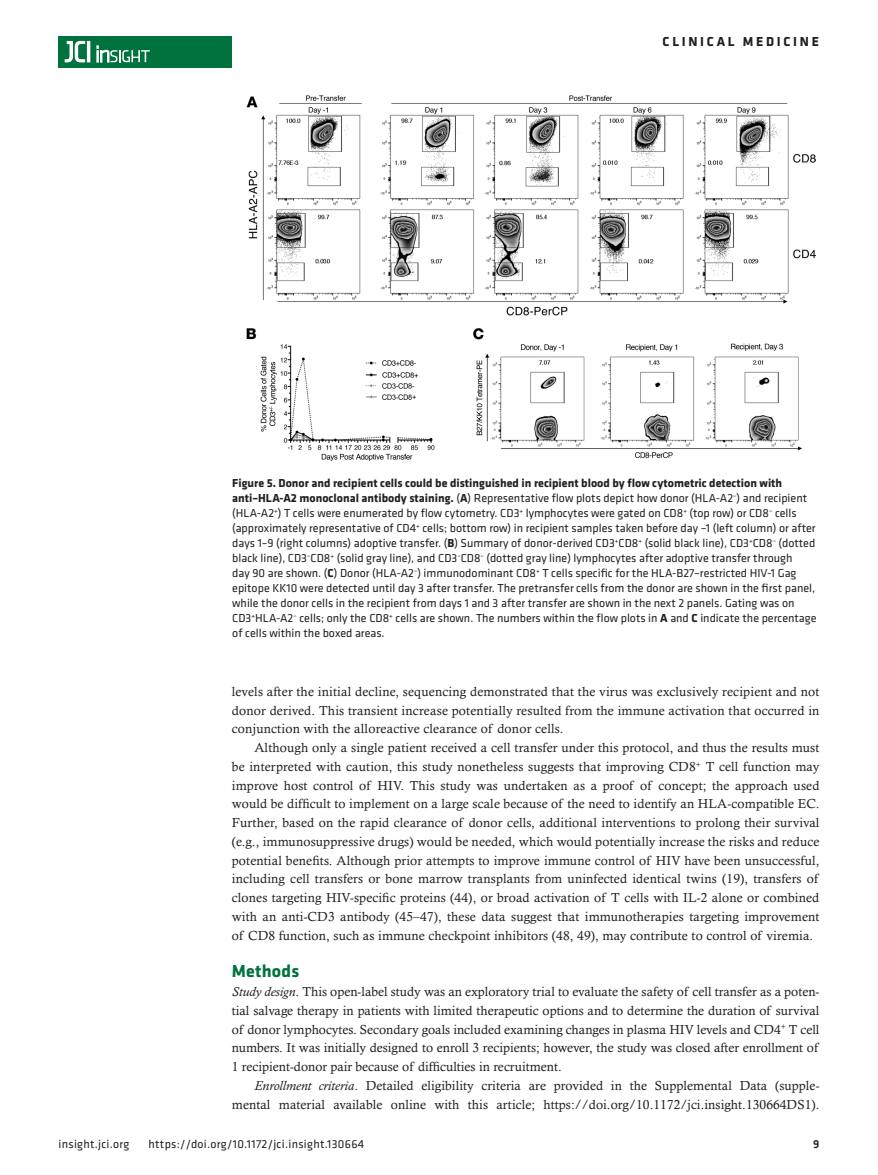
<style>
.page{position:relative;width:878px;height:1175px;background:#fff}
.page>*{position:absolute;margin:0;border:0;box-sizing:border-box;transform-origin:0 0}
.t1{font:700 18px "Klavika";letter-spacing:.01em;color:#00723e}
.t2{font:700 13.5px "Klavika Basic";letter-spacing:.2em;color:#231f20}
.t3{font:13.2px/18.8px "Calisto MT Std";letter-spacing:.005em;color:#231f20;text-align:justify}
.t4{font:12px/15px "Klavika Basic";color:#231f20}
.t5{font:12px "Klavika Basic";letter-spacing:.025em;color:#231f20}
.t6{font:500 12px "Klavika Basic";color:#231f20}
.s1{font-weight:700}
.s2{font-style:italic}
</style>
<div class="page">
<div style="left:59px;top:36px;width:173px;height:31px;background:#00723e"></div>
<hr style="left:87px;top:41px;width:3px;height:21px;background:#fff">
<svg style="left:64px;top:41px;width:21px;height:22px"></svg>
<svg style="left:97px;top:46px;width:53px;height:16px"></svg>
<img style="left:246px;top:96px;width:569px;height:364px">
<p class="t2" style="left:662px;top:32px;width:158px">CLINICAL MEDICINE</p>
<p class="t4" style="left:232px;top:475px;width:585px"><span class="s1">Figure 5. Donor and recipient cells could be distinguished in recipient blood by flow cytometric detection with anti–HLA-A2 monoclonal antibody staining.</span> (<span class="s1">A</span>) Representative flow plots depict how donor (HLA-A2<sup>–</sup>) and recipient (HLA-A2<sup>+</sup>) T cells were enumerated by flow cytometry. CD3<sup>+</sup> lymphocytes were gated on CD8<sup>+</sup> (top row) or CD8<sup>–</sup> cells (approximately representative of CD4<sup>+</sup> cells; bottom row) in recipient samples taken before day –1 (left column) or after days 1–9 (right columns) adoptive transfer. (<span class="s1">B</span>) Summary of donor-derived CD3<sup>+</sup>CD8<sup>+</sup> (solid black line), CD3<sup>+</sup>CD8<sup>–</sup> (dotted black line), CD3<sup>–</sup>CD8<sup>+</sup> (solid gray line), and CD3<sup>–</sup>CD8<sup>–</sup> (dotted gray line) lymphocytes after adoptive transfer through<br>day 90 are shown. (<span class="s1">C</span>) Donor (HLA-A2<sup>–</sup>) immunodominant CD8<sup>+</sup> T cells specific for the HLA-B27–restricted HIV-1 Gag epitope KK10 were detected until day 3 after transfer. The pretransfer cells from the donor are shown in the first panel, while the donor cells in the recipient from days 1 and 3 after transfer are shown in the next 2 panels. Gating was on CD3<sup>+</sup>HLA-A2<sup>–</sup> cells; only the CD8<sup>+</sup> cells are shown. The numbers within the flow plots in <span class="s1">A</span> and <span class="s1">C</span> indicate the percentage of cells within the boxed areas.</p>
<p class="t3" style="left:232px;top:682px;width:589px">levels after the initial decline, sequencing demonstrated that the virus was exclusively recipient and not donor derived. This transient increase potentially resulted from the immune activation that occurred in conjunction with the alloreactive clearance of donor cells.</p>
<p class="t3" style="left:232px;top:738px;width:589px;text-indent:22px">Although only a single patient received a cell transfer under this protocol, and thus the results must be interpreted with caution, this study nonetheless suggests that improving CD8<sup>+</sup> T cell function may improve host control of HIV. This study was undertaken as a proof of concept; the approach used would be difficult to implement on a large scale because of the need to identify an HLA-compatible EC.<br>Further, based on the rapid clearance of donor cells, additional interventions to prolong their survival (e.g., immunosuppressive drugs) would be needed, which would potentially increase the risks and reduce potential benefits. Although prior attempts to improve immune control of HIV have been unsuccessful, including cell transfers or bone marrow transplants from uninfected identical twins (19), transfers of clones targeting HIV-specific proteins (44), or broad activation of T cells with IL-2 alone or combined with an anti-CD3 antibody (45–47), these data suggest that immunotherapies targeting improvement of CD8 function, such as immune checkpoint inhibitors (48, 49), may contribute to control of viremia.</p>
<h1 class="t1" style="left:232px;top:958px;width:69px">Methods</h1>
<p class="t3" style="left:232px;top:982px;width:589px"><span class="s2">Study design</span>. This open-label study was an exploratory trial to evaluate the safety of cell transfer as a poten&shy;tial salvage therapy in patients with limited therapeutic options and to determine the duration of survival of donor lymphocytes. Secondary goals included examining changes in plasma HIV levels and CD4<sup>+</sup> T cell numbers. It was initially designed to enroll 3 recipients; however, the study was closed after enrollment of 1 recipient-donor pair because of difficulties in recruitment.</p>
<p class="t3" style="left:232px;top:1076px;width:589px;text-align:right"><span class="s2">Enrollment criteria</span>. Detailed eligibility criteria are provided in the Supplemental Data (supple&shy;mental material available online with this article; https://doi.org/10.1172/jci.insight.130664DS1).</p>
<p class="t5" style="left:58px;top:1135px;width:72px">insight.jci.org</p>
<p class="t5" style="left:148px;top:1135px;width:217px">https://doi.org/10.1172/jci.insight.130664</p>
<p class="t6" style="left:813px;top:1135px;width:8px">9</p>
</div>
